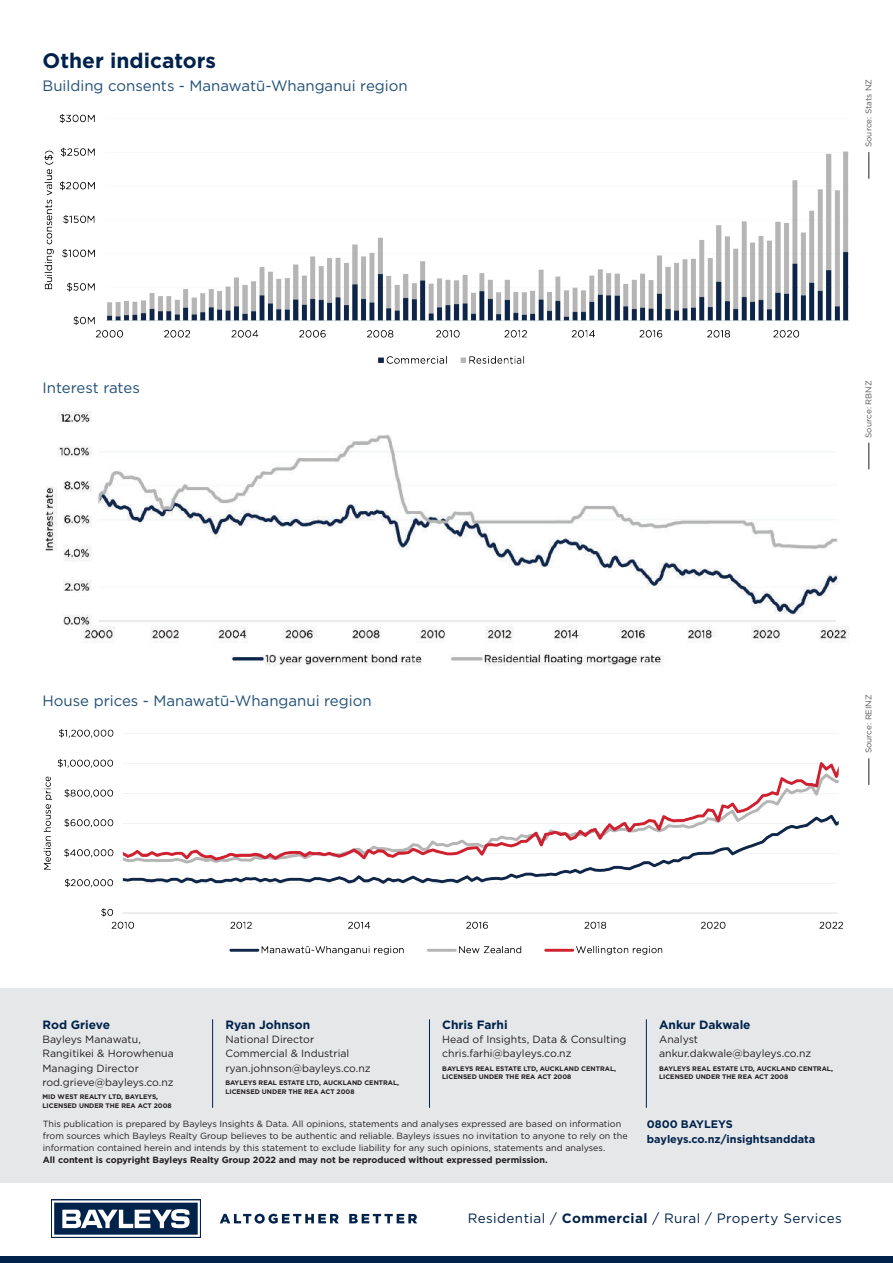
<style>
.page{position:relative;width:893px;height:1263px;background:#fff}
.page>*{position:absolute;margin:0;border:0;box-sizing:border-box;transform-origin:0 0}
.t1{font:700 21px "Gotham";color:#00224b}
.t2{font:15px "Gotham";color:#214f76}
.t3{font:13.5px "Gotham";letter-spacing:.03em;color:#00224b}
.t4{font:700 12px "Gotham";color:#00224b}
.t5{font:700 10.95px/15px "Gotham";color:#00224b}
.t6{font:10.5px/14.2px "Gotham";color:#231f20}
.t7{font:9px/12px "Gotham";color:#231f20}
.t8{font:700 9px "Gotham";color:#231f20}
.t9{font:8.25px "Gotham";color:#57585a}
.t10{font:700 6.6px/8.4px "Gotham";color:#231f20}
.s1{font-weight:700}
</style>
<div class="page">
<div style="left:0;top:988px;width:893px;height:194px;background:#e6e7e9"></div>
<div style="left:51px;top:1199px;width:150px;height:39px;background:#00224b"></div>
<svg style="left:52px;top:1200px;width:148px;height:37px"></svg>
<svg style="left:220px;top:1214px;width:119px;height:9px"></svg>
<svg style="left:349px;top:1214px;width:68px;height:9px"></svg>
<div style="left:0;top:1256px;width:893px;height:7px;background:#00224b"></div>
<hr style="left:212px;top:1019px;width:1px;height:89px;background:#00224b">
<hr style="left:429px;top:1019px;width:1px;height:89px;background:#00224b">
<hr style="left:646px;top:1019px;width:1px;height:89px;background:#00224b">
<img style="left:44px;top:114px;width:806px;height:250px">
<img style="left:45px;top:411px;width:804px;height:254px">
<img style="left:43px;top:729px;width:800px;height:226px">
<svg style="left:869px;top:152px;width:1px;height:27px"></svg>
<svg style="left:869px;top:443px;width:1px;height:26px"></svg>
<svg style="left:869px;top:758px;width:1px;height:27px"></svg>
<h1 class="t1" style="left:43px;top:46px;width:175px">Other indicators</h1>
<h2 class="t2" style="left:43px;top:76px;width:367px">Building consents - Manawatū-Whanganui region</h2>
<h2 class="t2" style="left:43px;top:378px;width:99px">Interest rates</h2>
<h2 class="t2" style="left:43px;top:691px;width:331px">House prices - Manawatū-Whanganui region</h2>
<p class="t9" style="left:863px;top:147px;width:70px;rotate:-90deg">Source: Stats NZ</p>
<p class="t9" style="left:863px;top:438px;width:59px;rotate:-90deg">Source: RBNZ</p>
<p class="t9" style="left:863px;top:753px;width:61px;rotate:-90deg">Source: REINZ</p>
<h3 class="t4" style="left:43px;top:1017px;width:69px">Rod Grieve</h3>
<p class="t6" style="left:43px;top:1032px;width:133px">Bayleys Manawatu,<br>Rangitikei &amp; Horowhenua<br>Managing Director rod.grieve@bayleys.co.nz</p>
<p class="t10" style="left:43px;top:1093px;width:131px">MID WEST REALTY LTD, BAYLEYS,<br>LICENSED UNDER THE REA ACT 2008</p>
<h3 class="t4" style="left:225px;top:1017px;width:86px">Ryan Johnson</h3>
<p class="t6" style="left:225px;top:1032px;width:147px">National Director<br>Commercial &amp; Industrial ryan.johnson@bayleys.co.nz</p>
<p class="t10" style="left:225px;top:1078px;width:175px">BAYLEYS REAL ESTATE LTD, AUCKLAND CENTRAL,<br>LICENSED UNDER THE REA ACT 2008</p>
<h3 class="t4" style="left:442px;top:1017px;width:67px">Chris Farhi</h3>
<p class="t6" style="left:442px;top:1032px;width:186px">Head of Insights, Data &amp; Consulting chris.farhi@bayleys.co.nz</p>
<p class="t10" style="left:442px;top:1064px;width:175px">BAYLEYS REAL ESTATE LTD, AUCKLAND CENTRAL,<br>LICENSED UNDER THE REA ACT 2008</p>
<p class="t7" style="left:43px;top:1117px;width:586px">This publication is prepared by Bayleys Insights &amp; Data. All opinions, statements and analyses expressed are based on information from sources which Bayleys Realty Group believes to be authentic and reliable. Bayleys issues no invitation to anyone to rely on the information contained herein and intends by this statement to exclude liability for any such opinions, statements and analyses.</p>
<p class="t8" style="left:43px;top:1153px;width:506px">All content is copyright Bayleys Realty Group 2022 and may not be reproduced without expressed permission.</p>
<h3 class="t4" style="left:659px;top:1017px;width:93px">Ankur Dakwale</h3>
<p class="t6" style="left:659px;top:1032px;width:154px">Analyst ankur.dakwale@bayleys.co.nz</p>
<p class="t10" style="left:659px;top:1064px;width:175px">BAYLEYS REAL ESTATE LTD, AUCKLAND CENTRAL,<br>LICENSED UNDER THE REA ACT 2008</p>
<p class="t5" style="left:647px;top:1117px;width:170px">0800 BAYLEYS bayleys.co.nz/insightsanddata</p>
<h3 class="t3" style="left:468px;top:1210px;width:376px">Residential / <span class="s1">Commercial</span> / Rural / Property Services</h3>
</div>
